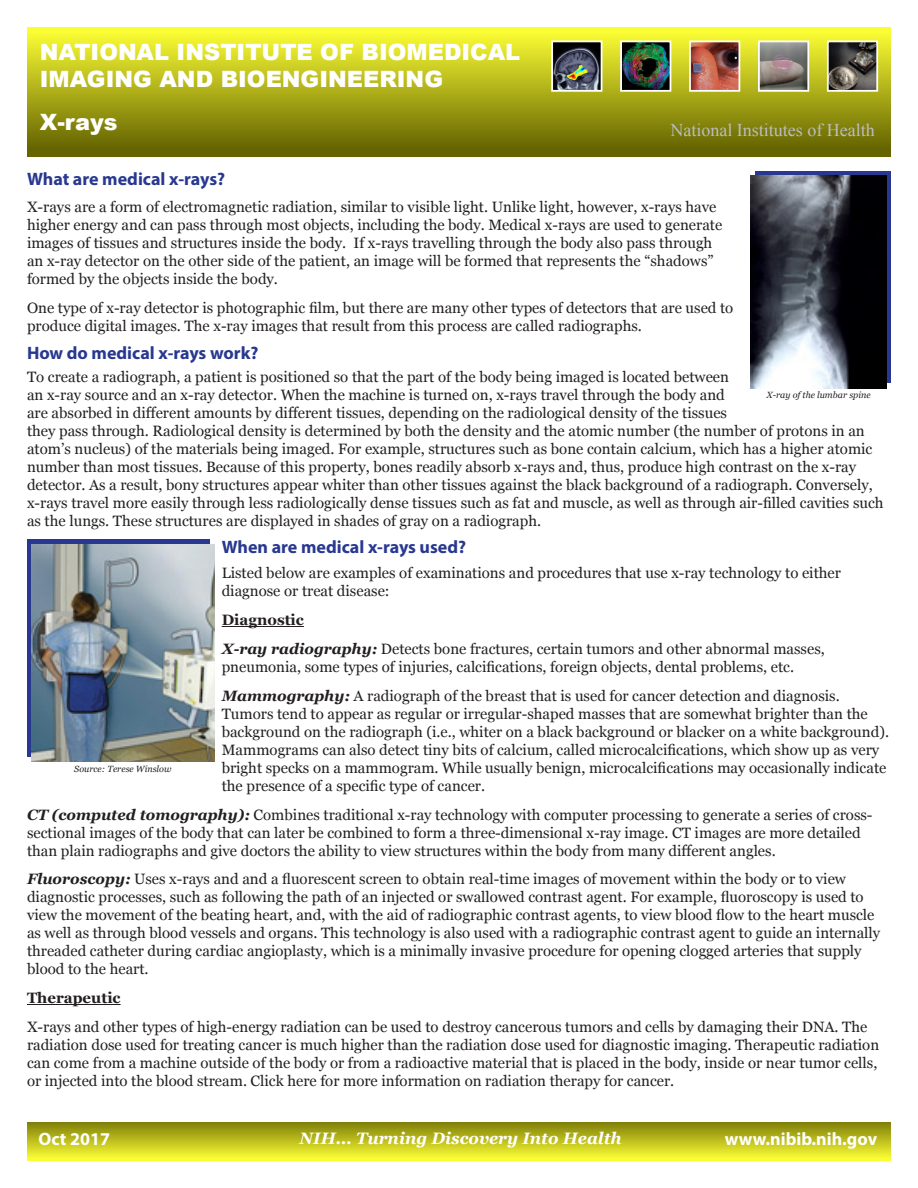
<style>
.page{position:relative;width:918px;height:1188px;background:#fff}
.page>*{position:absolute;margin:0;border:0;box-sizing:border-box;transform-origin:0 0}
.Main_Heading{font:900 22.5px/27px "Arial";color:#fff}
.Body_Text{font:700 18px "Myriad Pro";color:#283890}
.Main_Heading-2{font:18px "Times New Roman";color:#bcbdc0}
.t1{font:700 18px "Myriad Pro";color:#fff}
.Question_Heading{font:700 18px "Myriad Pro";color:#283890}
.t2{font:italic 700 16.5px "Georgia";color:#fff}
.Body_Text-2{font:15px/18px "Georgia";color:#231f20}
.Body_Text-3{font:700 15px "Georgia";color:#231f20}
.Captions{font:italic 9px "Georgia";color:#231f20}
.s1{font-weight:700;font-style:italic}
</style>
<div class="page">
<div style="left:28px;top:1122px;width:862px;height:39px;background:linear-gradient(to bottom,#807f0a,#ffff36)"></div>
<div style="left:27px;top:27px;width:864px;height:129px;background:linear-gradient(to bottom,#ffff36,#5d5c00)"></div>
<img style="left:554px;top:44px;width:45px;height:45px">
<div style="left:551px;top:41px;width:51px;height:51px;border:2px solid #fff"></div>
<img style="left:623px;top:44px;width:45px;height:45px">
<div style="left:620px;top:41px;width:51px;height:51px;border:2px solid #fff"></div>
<img style="left:692px;top:44px;width:45px;height:45px">
<div style="left:689px;top:41px;width:51px;height:51px;border:2px solid #fff"></div>
<img style="left:761px;top:44px;width:45px;height:45px">
<div style="left:758px;top:41px;width:51px;height:51px;border:2px solid #fff"></div>
<img style="left:830px;top:44px;width:45px;height:45px">
<div style="left:827px;top:41px;width:51px;height:51px;border:2px solid #fff"></div>
<hr style="left:222px;top:626px;width:82px;height:1px;background:#231f20">
<hr style="left:27px;top:1004px;width:94px;height:1px;background:#231f20">
<svg style="left:27px;top:540px;width:183px;height:217px;fill:#283890"></svg>
<svg style="left:755px;top:171px;width:135px;height:212px;fill:#283890"></svg>
<img style="left:751px;top:176px;width:135px;height:212px">
<img style="left:32px;top:544px;width:182px;height:217px">
<h1 class="Main_Heading" style="left:40px;top:38px;width:482px">NATIONAL INSTITUTE OF BIOMEDICAL<br>IMAGING AND BIOENGINEERING</h1>
<h1 class="Main_Heading" style="left:40px;top:108px;width:79px">X-rays</h1>
<h1 class="Main_Heading-2" style="left:670px;top:118px;width:206px">National Institutes of Health</h1>
<p class="Question_Heading" style="left:27px;top:167px;width:200px">What are medical x-rays?</p>
<p class="Body_Text-2" style="left:27px;top:197px;width:697px">X-rays are a form of electromagnetic radiation, similar to visible light. Unlike light, however, x-rays have higher energy and can pass through most objects, including the body. Medical x-rays are used to generate images of tissues and structures inside the body. If x-rays travelling through the body also pass through an x-ray detector on the other side of the patient, an image will be formed that represents the “shadows” formed by the objects inside the body.</p>
<p class="Body_Text-2" style="left:27px;top:298px;width:708px">One type of x-ray detector is photographic film, but there are many other types of detectors that are used to produce digital images. The x-ray images that result from this process are called radiographs.</p>
<p class="Body_Text" style="left:27px;top:341px;width:233px">How do medical x-rays work?</p>
<p class="Body_Text-2" style="left:27px;top:368px;width:858px">To create a radiograph, a patient is positioned so that the part of the body being imaged is located between<br>an x-ray source and an x-ray detector. When the machine is turned on, x-rays travel through the body and<br>are absorbed in different amounts by different tissues, depending on the radiological density of the tissues<br>they pass through. Radiological density is determined by both the density and the atomic number (the number of protons in an atom’s nucleus) of the materials being imaged. For example, structures such as bone contain calcium, which has a higher atomic number than most tissues. Because of this property, bones readily absorb x-rays and, thus, produce high contrast on the x-ray detector. As a result, bony structures appear whiter than other tissues against the black background of a radiograph. Conversely, x-rays travel more easily through less radiologically dense tissues such as fat and muscle, as well as through air-filled cavities such as the lungs. These structures are displayed in shades of gray on a radiograph.</p>
<p class="Body_Text" style="left:222px;top:536px;width:246px">When are medical x-rays used?</p>
<p class="Body_Text-2" style="left:222px;top:564px;width:621px">Listed below are examples of examinations and procedures that use x-ray technology to either diagnose or treat disease:</p>
<p class="Body_Text-3" style="left:222px;top:609px;width:84px">Diagnostic</p>
<p class="Body_Text-2" style="left:222px;top:639px;width:605px"><span class="s1">X-ray radiography:</span> Detects bone fractures, certain tumors and other abnormal masses, pneumonia, some types of injuries, calcifications, foreign objects, dental problems, etc.</p>
<p class="Body_Text-2" style="left:222px;top:686px;width:669px"><span class="s1">Mammography:</span> A radiograph of the breast that is used for cancer detection and diagnosis.<br>Tumors tend to appear as regular or irregular-shaped masses that are somewhat brighter than the background on the radiograph (i.e., whiter on a black background or blacker on a white background).<br>Mammograms can also detect tiny bits of calcium, called microcalcifications, which show up as very bright specks on a mammogram. While usually benign, microcalcifications may occasionally indicate the presence of a specific type of cancer.</p>
<p class="Body_Text-2" style="left:27px;top:805px;width:847px"><span class="s1">CT (computed tomography):</span> Combines traditional x-ray technology with computer processing to generate a series of cross&shy;sectional images of the body that can later be combined to form a three-dimensional x-ray image. CT images are more detailed than plain radiographs and give doctors the ability to view structures within the body from many different angles.</p>
<p class="Body_Text-2" style="left:27px;top:870px;width:855px"><span class="s1">Fluoroscopy:</span> Uses x-rays and and a fluorescent screen to obtain real-time images of movement within the body or to view diagnostic processes, such as following the path of an injected or swallowed contrast agent. For example, fluoroscopy is used to view the movement of the beating heart, and, with the aid of radiographic contrast agents, to view blood flow to the heart muscle as well as through blood vessels and organs. This technology is also used with a radiographic contrast agent to guide an internally threaded catheter during cardiac angioplasty, which is a minimally invasive procedure for opening clogged arteries that supply blood to the heart.</p>
<p class="Body_Text-3" style="left:27px;top:987px;width:95px">Therapeutic</p>
<p class="Body_Text-2" style="left:27px;top:1017px;width:854px">X-rays and other types of high-energy radiation can be used to destroy cancerous tumors and cells by damaging their DNA. The radiation dose used for treating cancer is much higher than the radiation dose used for diagnostic imaging. Therapeutic radiation can come from a machine outside of the body or from a radioactive material that is placed in the body, inside or near tumor cells, or injected into the blood stream. Click here for more information on radiation therapy for cancer.</p>
<p class="Captions" style="left:766px;top:389px;width:106px">X-ray of the lumbar spine</p>
<p class="Captions" style="left:74px;top:763px;width:99px">Source: Terese Winslow</p>
<p class="t1" style="left:39px;top:1127px;width:73px">Oct 2017</p>
<p class="t2" style="left:300px;top:1126px;width:324px">NIH... Turning Discovery Into Health</p>
<p class="t1" style="left:725px;top:1127px;width:154px">www.nibib.nih.gov</p>
</div>
